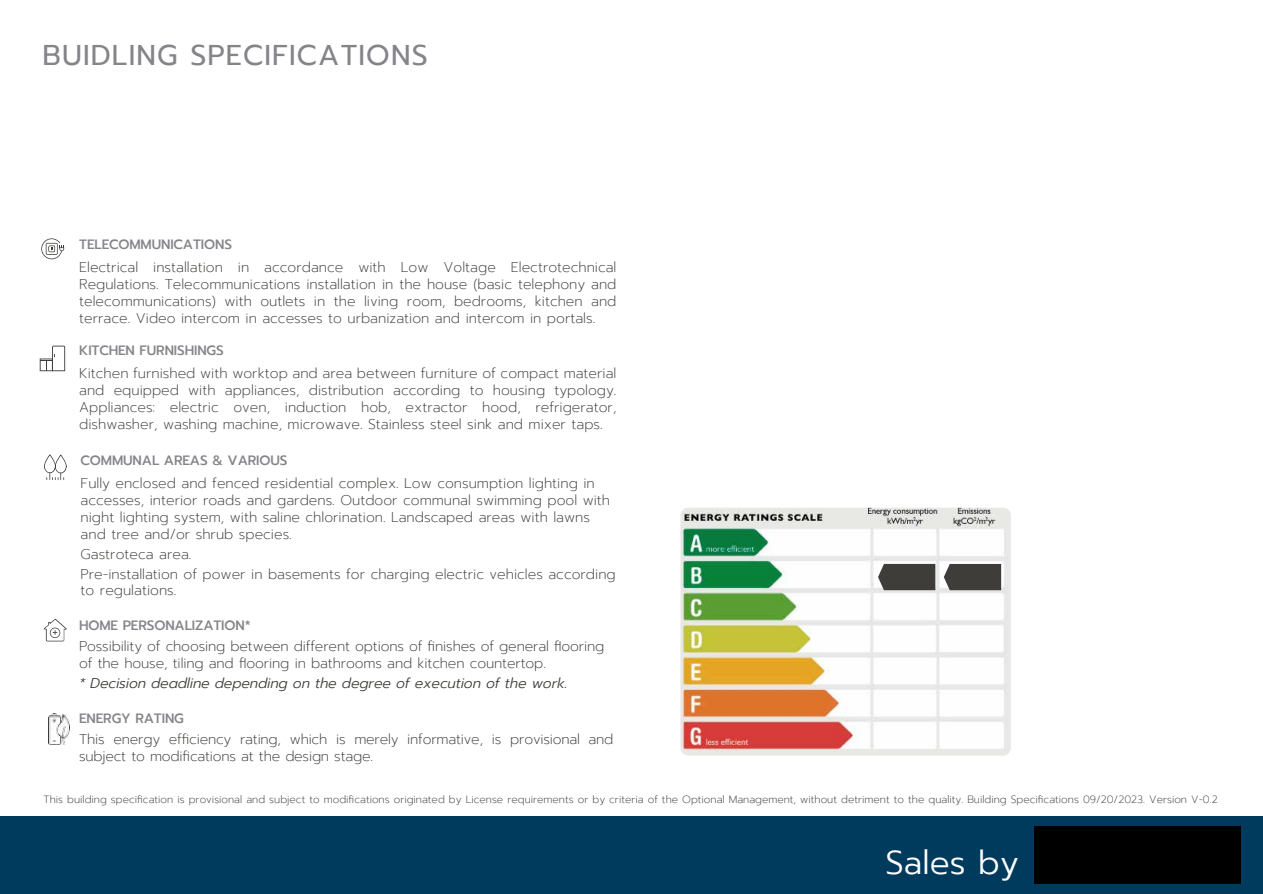
<style>
.page{position:relative;width:1263px;height:894px;background:#fff}
.page>*{position:absolute;margin:0;border:0;box-sizing:border-box;transform-origin:0 0}
.t1{font:300 33px "Prompt";color:#fff}
.t2{font:28.5px "Prompt";letter-spacing:.04em;color:#868489}
.t3{font:200 14.1px/17px "Prompt";color:#3e3d3a}
.t4{font:italic 300 14.1px "Prompt";letter-spacing:-.01em;color:#3e3d3a}
.t5{font:500 13.5px "Prompt";letter-spacing:-.01em;color:#868489}
.t6{font:200 10.5px "Prompt";color:#3e3d3a}
</style>
<div class="page">
<div style="left:0;top:815px;width:1263px;height:78px;background:#003b5e"></div>
<img style="left:48px;top:713px;width:21px;height:31px">
<svg style="left:44px;top:618px;width:23px;height:23px"></svg>
<svg style="left:44px;top:454px;width:23px;height:26px"></svg>
<svg style="left:40px;top:345px;width:25px;height:26px"></svg>
<svg style="left:41px;top:238px;width:23px;height:21px"></svg>
<img style="left:680px;top:507px;width:331px;height:248px">
<svg style="left:878px;top:563px;width:57px;height:27px;background:#4d4d4a"></svg>
<svg style="left:944px;top:563px;width:57px;height:27px;background:#4d4c49"></svg>
<div style="left:1034px;top:826px;width:207px;height:57px;background:#000"></div>
<h2 class="t2" style="left:42px;top:34px;width:387px">BUIDLING SPECIFICATIONS</h2>
<p class="t5" style="left:79px;top:235px;width:154px">TELECOMMUNICATIONS</p>
<p class="t3" style="left:79px;top:258px;width:539px;text-align:justify">Electrical installation in accordance with Low Voltage Electrotechnical Regulations. Telecommunications installation in the house (basic telephony and telecommunications) with outlets in the living room, bedrooms, kitchen and terrace. Video intercom in accesses to urbanization and intercom in portals.</p>
<p class="t5" style="left:79px;top:341px;width:146px">KITCHEN FURNISHINGS</p>
<p class="t3" style="left:79px;top:364px;width:539px;text-align:justify">Kitchen furnished with worktop and area between furniture of compact material and equipped with appliances, distribution according to housing typology.<br>Appliances: electric oven, induction hob, extractor hood, refrigerator, dishwasher, washing machine, microwave. Stainless steel sink and mixer taps.</p>
<p class="t5" style="left:81px;top:450px;width:208px">COMMUNAL AREAS &amp; VARIOUS</p>
<p class="t3" style="left:81px;top:474px;width:531px">Fully enclosed and fenced residential complex. Low consumption lighting in accesses, interior roads and gardens. Outdoor communal swimming pool with night lighting system, with saline chlorination. Landscaped areas with lawns and tree and/or shrub species.</p>
<p class="t3" style="left:81px;top:543px;width:537px;line-height:20px">Gastroteca area.<br>Pre-installation of power in basements for charging electric vehicles according</p>
<p class="t3" style="left:81px;top:582px;width:97px">to regulations.</p>
<p class="t5" style="left:79px;top:615px;width:173px">HOME PERSONALIZATION*</p>
<p class="t3" style="left:79px;top:637px;width:527px">Possibility of choosing between different options of finishes of general flooring of the house, tiling and flooring in bathrooms and kitchen countertop.</p>
<p class="t4" style="left:79px;top:673px;width:490px">* Decision deadline depending on the degree of execution of the work.</p>
<p class="t5" style="left:79px;top:708px;width:106px">ENERGY RATING</p>
<p class="t3" style="left:79px;top:730px;width:536px">This energy efficiency rating, which is merely informative, is provisional and subject to modifications at the design stage.</p>
<p class="t6" style="left:44px;top:791px;width:1176px">This building specification is provisional and subject to modifications originated by License requirements or by criteria of the Optional Management, without detriment to the quality. Building Specifications 09/20/2023. Version V-0.2</p>
<h1 class="t1" style="left:886px;top:839px;width:135px">Sales by</h1>
</div>
